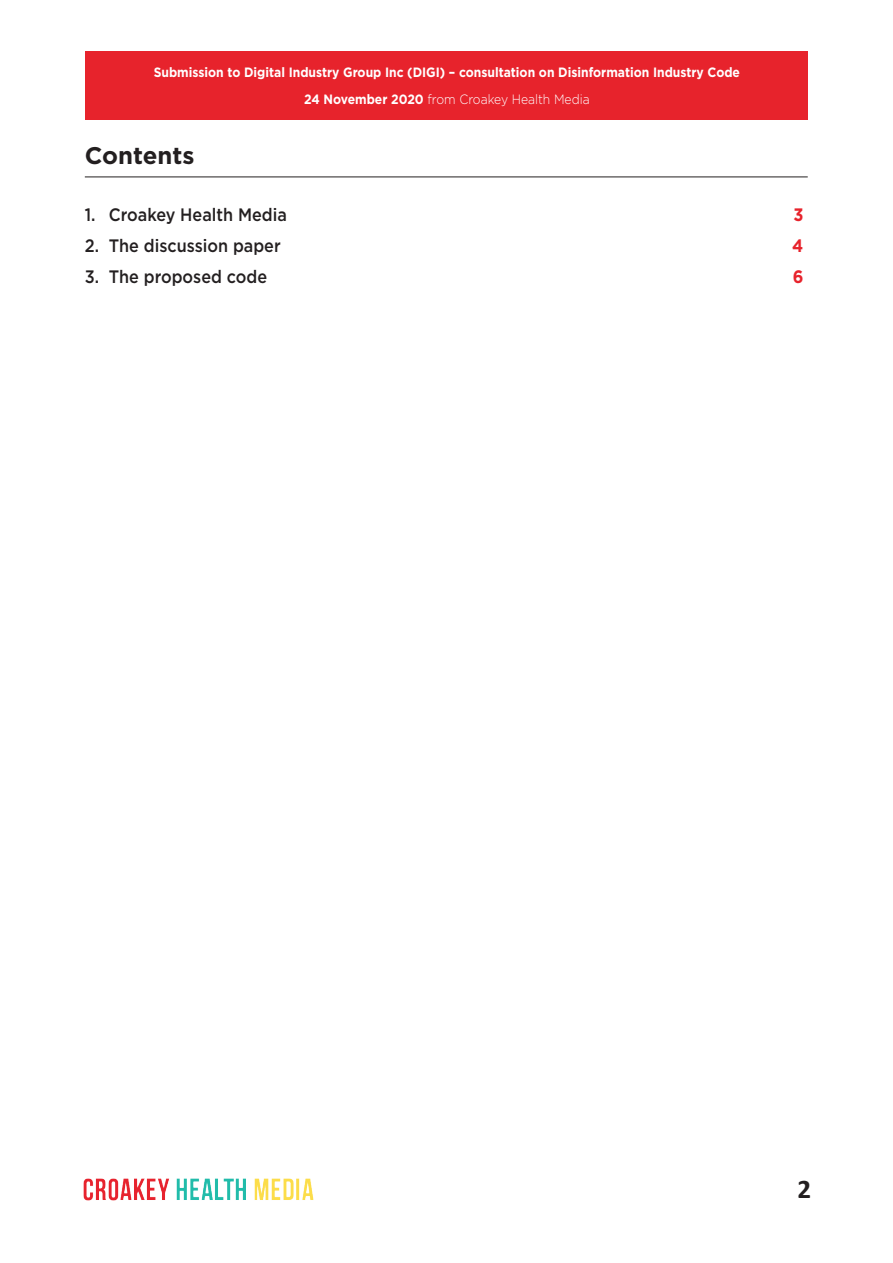
<style>
.page{position:relative;width:893px;height:1263px;background:#fff}
.page>*{position:absolute;margin:0;border:0;box-sizing:border-box;transform-origin:0 0}
.t1{font:700 27px "Calibri";color:#231f20}
.Sub_Head_non-TOC{font:700 24px "Gotham";color:#231f20}
.t2{font:500 18px "Gotham";color:#231f20;scale:.9 1}
.t3{font:700 18px "Gotham";color:#e7232c;scale:.9 1}
.t4{font:700 13.5px/27px "Gotham";color:#fff;text-align:center;scale:.9 1}
.s1{font-weight:300}
</style>
<div class="page">
<div style="left:86px;top:51px;width:722px;height:69px;background:#e7232c"></div>
<img style="left:83px;top:1178px;width:231px;height:23px">
<hr style="left:85px;top:177px;width:723px;height:1px;background:#231f20">
<p class="t4" style="left:154px;top:59px;width:653px">Submission to Digital Industry Group Inc (DIGI) – consultation on Disinformation Industry Code<br>24 November 2020 <span class="s1">from Croakey Health Media</span></p>
<p class="Sub_Head_non-TOC" style="left:85px;top:139px;width:111px">Contents</p>
<p class="t2" style="left:85px;top:202px;width:226px">1. Croakey Health Media</p>
<p class="t3" style="left:793px;top:202px;width:13px">3</p>
<p class="t2" style="left:85px;top:234px;width:219px">2. The discussion paper</p>
<p class="t3" style="left:792px;top:233px;width:14px">4</p>
<p class="t2" style="left:85px;top:265px;width:204px">3. The proposed code</p>
<p class="t3" style="left:793px;top:265px;width:13px">6</p>
<h1 class="t1" style="left:797px;top:1171px;width:15px">2</h1>
</div>
